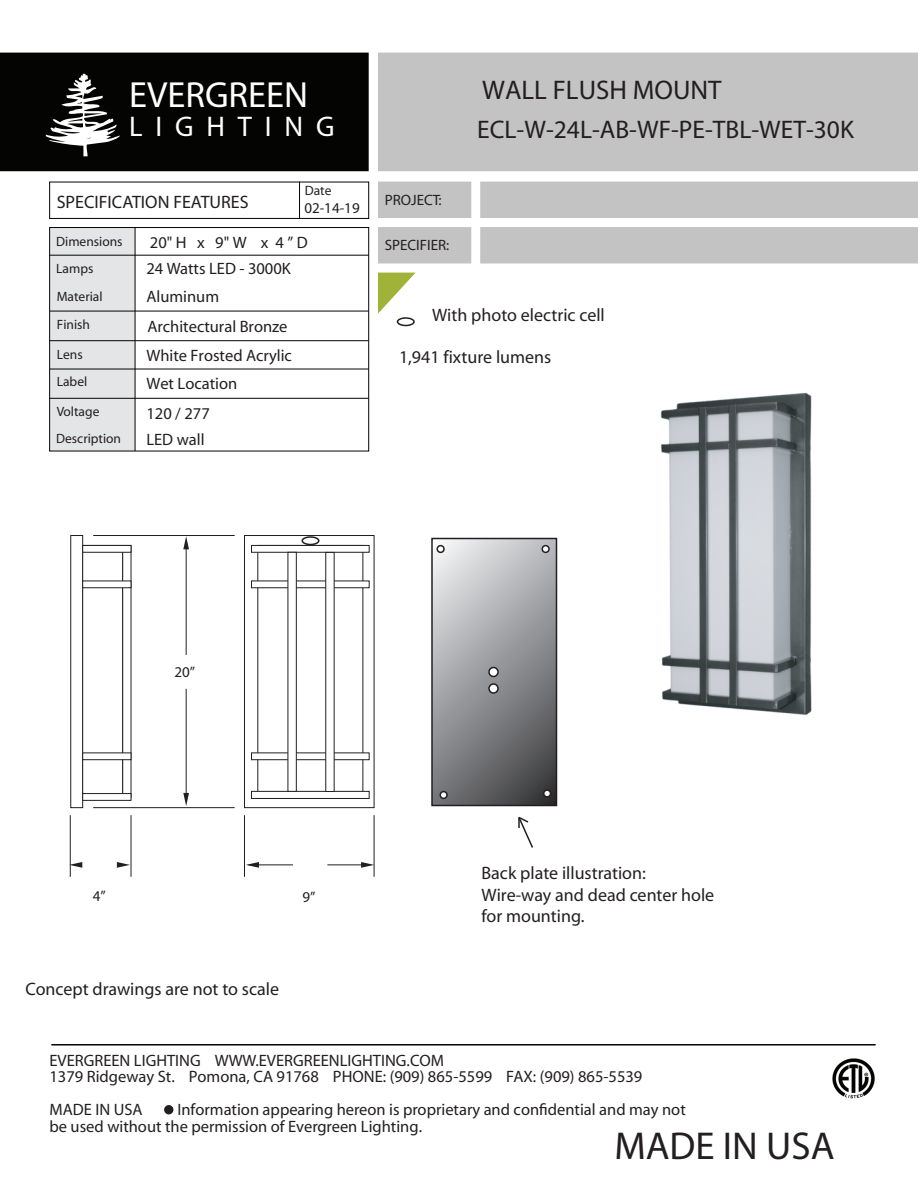
<style>
.page{position:relative;width:918px;height:1188px;background:#fff}
.page>*{position:absolute;margin:0;border:0;box-sizing:border-box;transform-origin:0 0}
.t1{font:700 39px "Helvetica Neue LT Com";color:#231f20}
.t2{font:700 36.45px "Helvetica Neue LT Com";color:#fff}
.t3{font:500 28.5px "Helvetica Neue LT Com";letter-spacing:.45em;color:#fff}
.t4{font:700 27px "Helvetica Neue LT Com";color:#231f20}
.t5{font:25.5px "Helvetica Neue LT Com";color:#231f20}
.t6{font:18px/21.6px "Myriad";color:#231f20}
.t7{font:700 18px "Helvetica Neue LT Com";color:#231f20}
.t8{font:16.5px/16.5px "Helvetica Neue LT Com";color:#231f20}
.t9{font:700 16.5px "Helvetica Neue LT Com";color:#231f20}
.t10{font:15px "Helvetica Neue LT Com";color:#231f20}
.t11{font:13.5px/27.6px "Helvetica Neue LT Com";color:#231f20}
</style>
<div class="page">
<div style="left:0;top:53px;width:369px;height:118px;background:#040503"></div>
<svg style="left:46px;top:73px;width:74px;height:83px"></svg>
<div style="left:378px;top:53px;width:540px;height:118px;background:#c3c3c3"></div>
<svg style="left:51px;top:1044px;width:825px;height:2px;background:#424341"></svg>
<div style="left:164px;top:1105px;width:9px;height:9px;background:#231f20;border-radius:50%"></div>
<div style="left:480px;top:182px;width:438px;height:36px;background:#c3c3c3"></div>
<div style="left:378px;top:182px;width:93px;height:36px;background:#c3c3c3"></div>
<div style="left:480px;top:227px;width:438px;height:36px;background:#c3c3c3"></div>
<div style="left:378px;top:227px;width:93px;height:36px;background:#c3c3c3"></div>
<img style="left:832px;top:1058px;width:43px;height:41px">
<svg style="left:378px;top:273px;width:37px;height:41px"></svg>
<div style="left:49px;top:182px;width:320px;height:37px;border:1px solid #040503"></div>
<svg style="left:299px;top:181px;width:1px;height:38px"></svg>
<svg style="left:49px;top:227px;width:320px;height:225px"></svg>
<svg style="left:327px;top:815px;width:48px;height:62px"></svg>
<svg style="left:244px;top:815px;width:49px;height:62px"></svg>
<svg style="left:93px;top:535px;width:142px;height:120px"></svg>
<svg style="left:93px;top:688px;width:142px;height:120px"></svg>
<div style="left:70px;top:535px;width:13px;height:273px;border:1px solid #231f20"></div>
<div style="left:83px;top:545px;width:40px;height:253px;background:#fff"></div>
<div style="left:82px;top:545px;width:41px;height:253px;border:1px solid #231f20"></div>
<div style="left:83px;top:545px;width:48px;height:7px;background:#fff"></div>
<div style="left:82px;top:545px;width:49px;height:8px;border:1px solid #231f20"></div>
<div style="left:83px;top:794px;width:48px;height:6px;background:#fff"></div>
<div style="left:82px;top:793px;width:49px;height:8px;border:1px solid #231f20"></div>
<div style="left:83px;top:581px;width:48px;height:7px;background:#fff"></div>
<div style="left:82px;top:581px;width:49px;height:7px;border:1px solid #231f20"></div>
<div style="left:83px;top:753px;width:48px;height:7px;background:#fff"></div>
<div style="left:82px;top:753px;width:49px;height:7px;border:1px solid #231f20"></div>
<div style="left:244px;top:535px;width:130px;height:273px;border:1px solid #231f20"></div>
<div style="left:251px;top:545px;width:119px;height:8px;border:1px solid #231f20"></div>
<div style="left:251px;top:791px;width:119px;height:8px;border:1px solid #231f20"></div>
<div style="left:251px;top:753px;width:119px;height:7px;border:1px solid #231f20"></div>
<div style="left:251px;top:581px;width:119px;height:7px;border:1px solid #231f20"></div>
<div style="left:288px;top:552px;width:8px;height:239px;background:#fff"></div>
<div style="left:288px;top:552px;width:9px;height:240px;border:1px solid #231f20"></div>
<div style="left:326px;top:552px;width:8px;height:240px;background:#fff"></div>
<div style="left:325px;top:552px;width:10px;height:240px;border:1px solid #231f20"></div>
<svg style="left:117px;top:815px;width:15px;height:62px"></svg>
<svg style="left:69px;top:815px;width:13px;height:62px"></svg>
<div style="left:397px;top:317px;width:18px;height:9px;border:2px solid #231f20;border-radius:50%"></div>
<div style="left:302px;top:536px;width:18px;height:9px;border:2px solid #231f20;border-radius:50%"></div>
<svg style="left:432px;top:538px;width:124px;height:268px;background:#959699"></svg>
<div style="left:431px;top:538px;width:126px;height:268px;border:2px solid #231f20"></div>
<div style="left:489px;top:668px;width:9px;height:8px;background:#fff;border-radius:50%"></div>
<div style="left:488px;top:667px;width:11px;height:10px;border:2px solid #231f20;border-radius:50%"></div>
<div style="left:489px;top:684px;width:9px;height:9px;background:#fff;border-radius:50%"></div>
<div style="left:488px;top:683px;width:11px;height:11px;border:2px solid #231f20;border-radius:50%"></div>
<div style="left:437px;top:546px;width:7px;height:6px;background:#fff;border-radius:50%"></div>
<div style="left:436px;top:545px;width:9px;height:8px;border:2px solid #231f20;border-radius:50%"></div>
<div style="left:542px;top:546px;width:7px;height:6px;background:#fff;border-radius:50%"></div>
<div style="left:542px;top:545px;width:8px;height:8px;border:2px solid #231f20;border-radius:50%"></div>
<div style="left:544px;top:790px;width:6px;height:7px;background:#fff;border-radius:50%"></div>
<div style="left:543px;top:789px;width:8px;height:9px;border:2px solid #231f20;border-radius:50%"></div>
<div style="left:440px;top:792px;width:7px;height:6px;background:#fff;border-radius:50%"></div>
<div style="left:440px;top:791px;width:8px;height:8px;border:2px solid #231f20;border-radius:50%"></div>
<svg style="left:518px;top:817px;width:15px;height:31px"></svg>
<img style="left:660px;top:392px;width:152px;height:323px">
<h2 class="t2" style="left:129px;top:77px;width:180px">EVERGREEN</h2>
<h3 class="t3" style="left:129px;top:112px;width:207px">LIGHTING</h3>
<p class="t11" style="left:305px;top:177px;width:28px">Date</p>
<p class="t10" style="left:304px;top:200px;width:57px">02-14-19</p>
<p class="t7" style="left:57px;top:193px;width:193px">SPECIFICATION FEATURES</p>
<p class="t11" style="left:56px;top:228px;width:68px">Dimensions</p>
<p class="t8" style="left:150px;top:235px;width:159px">20" H x 9" W x 4 ” D</p>
<p class="t11" style="left:56px;top:256px;width:39px">Lamps</p>
<p class="t8" style="left:146px;top:261px;width:146px">24 Watts LED - 3000K</p>
<p class="t11" style="left:57px;top:284px;width:47px">Material</p>
<p class="t8" style="left:146px;top:289px;width:74px">Aluminum</p>
<p class="t11" style="left:57px;top:312px;width:35px">Finish</p>
<p class="t8" style="left:147px;top:319px;width:142px">Architectural Bronze</p>
<p class="t11" style="left:57px;top:341px;width:32px">Lens<br>Label</p>
<p class="t8" style="left:146px;top:343px;width:147px;line-height:27.8px">White Frosted Acrylic<br>Wet Location</p>
<p class="t11" style="left:57px;top:398px;width:44px">Voltage</p>
<p class="t8" style="left:146px;top:406px;width:65px">120 / 277</p>
<p class="t11" style="left:56px;top:425px;width:66px">Description</p>
<p class="t8" style="left:146px;top:432px;width:60px">LED wall</p>
<p class="t10" style="left:385px;top:192px;width:58px">PROJECT:</p>
<p class="t10" style="left:385px;top:237px;width:66px">SPECIFIER:</p>
<h3 class="t4" style="left:482px;top:76px;width:241px">WALL FLUSH MOUNT</h3>
<h3 class="t5" style="left:477px;top:117px;width:378px">ECL-W-24L-AB-WF-PE-TBL-WET-30K</h3>
<p class="t6" style="left:432px;top:305px;width:174px">With photo electric cell</p>
<p class="t6" style="left:399px;top:347px;width:154px">1,941 fixture lumens</p>
<p class="t10" style="left:174px;top:664px;width:22px">20”</p>
<p class="t10" style="left:93px;top:888px;width:15px">4”</p>
<p class="t10" style="left:303px;top:890px;width:15px">9”</p>
<p class="t6" style="left:26px;top:978px;width:255px">Concept drawings are not to scale</p>
<p class="t6" style="left:482px;top:863px;width:234px">Back plate illustration:<br>Wire-way and dead center hole for mounting.</p>
<p class="t9" style="left:50px;top:1052px;width:396px">EVERGREEN LIGHTING WWW.EVERGREENLIGHTING.COM</p>
<p class="t8" style="left:50px;top:1069px;width:594px">1379 Ridgeway St. Pomona, CA 91768 PHONE: (909) 865-5599 FAX: (909) 865-5539</p>
<p class="t9" style="left:49px;top:1102px;width:95px">MADE IN USA</p>
<p class="t8" style="left:50px;top:1102px;width:638px;text-indent:128px">Information appearing hereon is proprietary and confidential and may not be used without the permission of Evergreen Lighting.</p>
<h1 class="t1" style="left:614px;top:1126px;width:222px">MADE IN USA</h1>
</div>
